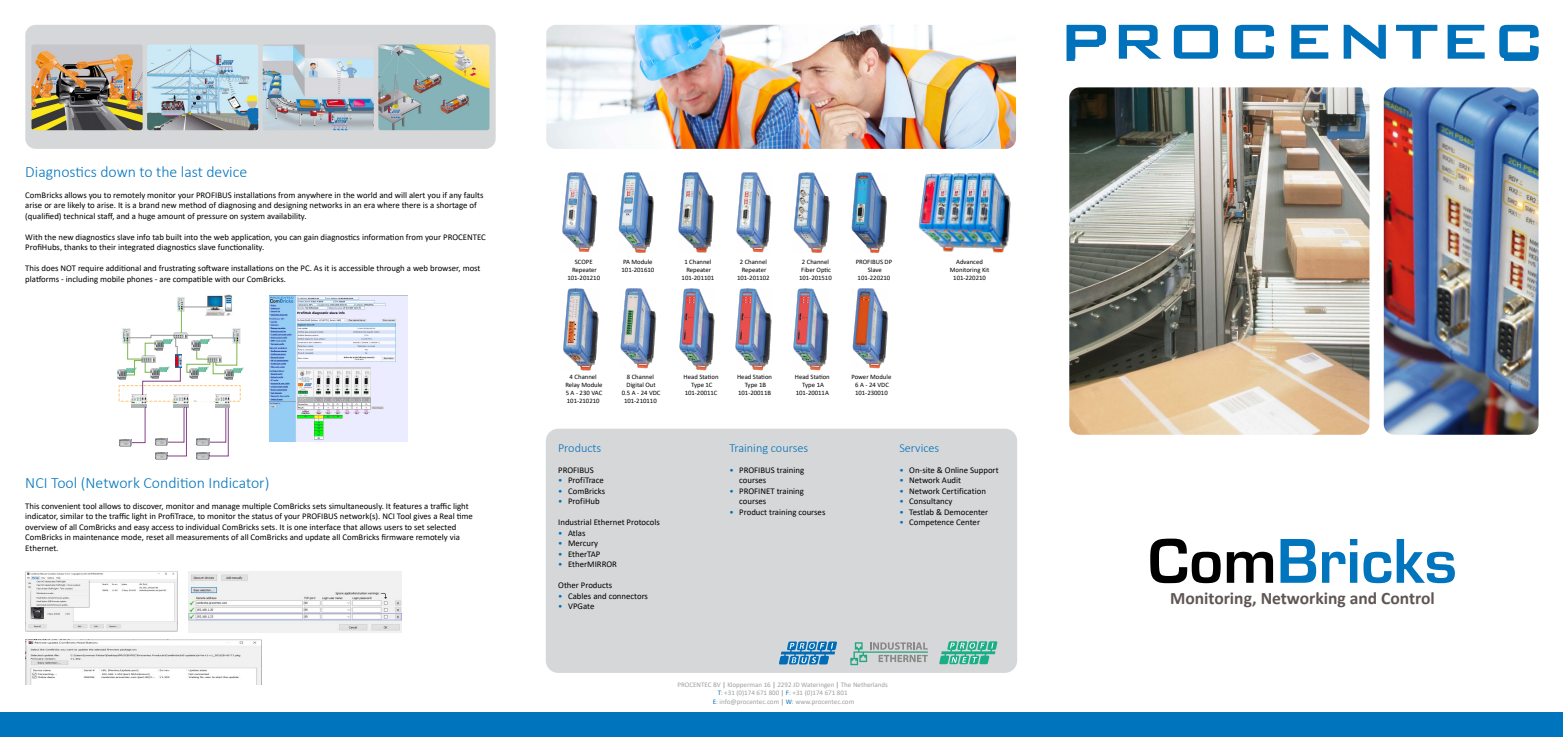
<style>
.page{position:relative;width:1563px;height:737px;background:#fff}
.page>*{position:absolute;margin:0;border:0;box-sizing:border-box;transform-origin:0 0}
.t1{font:700 65.62px "Eurostile";color:#0075bd}
.t2{font:700 17.5px "Calibri";color:#5f5654}
.t3{font:300 15.75px "Calibri";color:#0075bd}
.t4{font:300 12.25px "Calibri";color:#0071bb}
.t5{font:8.75px/10.5px "Calibri";color:#000}
.t6{font:7px/8.8px "Calibri";color:#9d9fa2;text-align:center}
.t7{font:6.74px/8px "Calibri";color:#000;text-align:center}
.s1{color:#0071bb}
.s2{font-weight:700}
.s3{color:#0072bc}
.s4{color:#000}
</style>
<div class="page">
<div style="left:1034px;top:712px;width:529px;height:25px;background:#0075bd"></div>
<div style="left:0;top:712px;width:528px;height:25px;background:#0075bd"></div>
<div style="left:513px;top:712px;width:536px;height:25px;background:#0075bd"></div>
<div style="left:25px;top:25px;width:471px;height:124px;background:#d5d7d8;border-radius:11px"></div>
<svg style="left:1067px;top:25px;width:39px;height:34px"></svg>
<svg style="left:1119px;top:25px;width:42px;height:34px"></svg>
<svg style="left:1174px;top:25px;width:44px;height:34px"></svg>
<svg style="left:1235px;top:25px;width:39px;height:34px"></svg>
<svg style="left:1291px;top:25px;width:37px;height:34px"></svg>
<svg style="left:1343px;top:25px;width:43px;height:34px"></svg>
<svg style="left:1396px;top:25px;width:41px;height:34px"></svg>
<svg style="left:1447px;top:25px;width:37px;height:34px"></svg>
<svg style="left:1499px;top:25px;width:39px;height:34px"></svg>
<img style="left:269px;top:295px;width:139px;height:146px">
<img style="left:25px;top:571px;width:153px;height:61px">
<img style="left:188px;top:571px;width:213px;height:61px">
<img style="left:25px;top:639px;width:236px;height:45px">
<img style="left:918px;top:172px;width:93px;height:81px">
<img style="left:117px;top:369px;width:2px;height:11px">
<img style="left:177px;top:297px;width:8px;height:10px">
<img style="left:131px;top:402px;width:15px;height:6px">
<img style="left:173px;top:402px;width:15px;height:6px">
<img style="left:215px;top:402px;width:15px;height:6px">
<svg style="left:119px;top:408px;width:27px;height:38px"></svg>
<svg style="left:155px;top:408px;width:32px;height:51px"></svg>
<svg style="left:197px;top:408px;width:32px;height:51px"></svg>
<img style="left:206px;top:294px;width:26px;height:13px">
<svg style="left:119px;top:307px;width:122px;height:95px"></svg>
<img style="left:176px;top:354px;width:6px;height:14px">
<img style="left:1069px;top:87px;width:300px;height:348px">
<img style="left:1383px;top:87px;width:155px;height:348px">
<img style="left:678px;top:172px;width:36px;height:80px">
<img style="left:736px;top:172px;width:35px;height:80px">
<img style="left:621px;top:289px;width:35px;height:79px">
<img style="left:794px;top:172px;width:35px;height:80px">
<img style="left:679px;top:289px;width:36px;height:82px">
<img style="left:851px;top:172px;width:36px;height:80px">
<img style="left:853px;top:289px;width:35px;height:79px">
<img style="left:562px;top:172px;width:36px;height:80px">
<img style="left:619px;top:172px;width:35px;height:80px">
<img style="left:563px;top:289px;width:35px;height:82px">
<img style="left:793px;top:289px;width:36px;height:82px">
<img style="left:147px;top:44px;width:111px;height:86px">
<img style="left:378px;top:44px;width:111px;height:86px">
<img style="left:263px;top:44px;width:111px;height:86px">
<img style="left:32px;top:45px;width:111px;height:85px">
<img style="left:546px;top:25px;width:470px;height:124px">
<img style="left:736px;top:289px;width:35px;height:82px">
<div style="left:546px;top:428px;width:471px;height:245px;background:#d5d7d8;border-radius:12px"></div>
<svg style="left:939px;top:641px;width:58px;height:23px"></svg>
<svg style="left:850px;top:642px;width:78px;height:23px"></svg>
<svg style="left:779px;top:641px;width:58px;height:23px"></svg>
<h3 class="t3" style="left:25px;top:162px;width:223px">Diagnostics down to the last device</h3>
<p class="t5" style="left:25px;top:189px;width:460px">ComBricks allows you to remotely monitor your PROFIBUS installations from anywhere in the world and will alert you if any faults arise or are likely to arise. It is a brand new method of diagnosing and designing networks in an era where there is a shortage of (qualified) technical staff, and a huge amount of pressure on system availability.</p>
<p class="t5" style="left:25px;top:231px;width:462px">With the new diagnostics slave info tab built into the web application, you can gain diagnostics information from your PROCENTEC<br>ProfiHubs, thanks to their integrated diagnostics slave functionality.</p>
<p class="t5" style="left:25px;top:263px;width:457px">This does NOT require additional and frustrating software installations on the PC. As it is accessible through a web browser, most platforms - including mobile phones - are compatible with our ComBricks.</p>
<h3 class="t3" style="left:25px;top:473px;width:246px">NCI Tool (Network Condition Indicator)</h3>
<p class="t5" style="left:25px;top:500px;width:449px">This convenient tool allows to discover, monitor and manage multiple ComBricks sets simultaneously. It features a traffic light indicator, similar to the traffic light in ProfiTrace, to monitor the status of your PROFIBUS network(s). NCI Tool gives a Real time overview of all ComBricks and easy access to individual ComBricks sets. It is one interface that allows users to set selected ComBricks in maintenance mode, reset all measurements of all ComBricks and update all ComBricks firmware remotely via Ethernet.</p>
<p class="t7" style="left:567px;top:257px;width:34px">SCOPE<br>Repeater<br>101-201210</p>
<p class="t7" style="left:621px;top:257px;width:34px;text-align:left">PA Module<br>101-201610</p>
<p class="t7" style="left:681px;top:257px;width:34px">1 Channel<br>Repeater<br>101-201101</p>
<p class="t7" style="left:737px;top:257px;width:34px">2 Channel<br>Repeater<br>101-201102</p>
<p class="t7" style="left:799px;top:257px;width:34px">2 Channel<br>Fiber Optic<br>101-201510</p>
<p class="t7" style="left:856px;top:257px;width:38px">PROFIBUS DP<br>Slave<br>101-220210</p>
<p class="t7" style="left:565px;top:373px;width:39px">4 Channel<br>Relay Module<br>5 A - 230 VAC<br>101-210210</p>
<p class="t7" style="left:622px;top:373px;width:40px">8 Channel<br>Digital Out<br>0.5 A - 24 VDC<br>101-210110</p>
<p class="t7" style="left:683px;top:373px;width:36px">Head Station<br>Type 1C<br>101-20011C</p>
<p class="t7" style="left:851px;top:373px;width:41px">Power Module<br>6 A - 24 VDC<br>101-230010</p>
<p class="t7" style="left:795px;top:373px;width:36px">Head Station<br>Type 1A<br>101-20011A</p>
<p class="t7" style="left:737px;top:373px;width:36px">Head Station<br>Type 1B<br>101-20011B</p>
<p class="t7" style="left:950px;top:257px;width:41px">Advanced<br>Monitoring Kit<br>101-220210</p>
<h3 class="t4" style="left:558px;top:440px;width:45px">Products</h3>
<p class="t5" style="left:558px;top:464px;width:37px">PROFIBUS</p>
<p class="t5" style="left:558px;top:475px;width:47px"><span class="s1">•</span> ProfiTrace</p>
<p class="t5" style="left:558px;top:485px;width:49px"><span class="s1">•</span> ComBricks</p>
<p class="t5" style="left:558px;top:496px;width:43px"><span class="s1">•</span> ProfiHub</p>
<p class="t5" style="left:558px;top:517px;width:103px">Industrial Ethernet Protocols</p>
<p class="t5" style="left:558px;top:527px;width:29px"><span class="s1">•</span> Atlas</p>
<p class="t5" style="left:558px;top:538px;width:42px"><span class="s1">•</span> Mercury</p>
<p class="t5" style="left:558px;top:548px;width:44px"><span class="s1">•</span> EtherTAP</p>
<p class="t5" style="left:558px;top:559px;width:60px"><span class="s1">•</span> EtherMIRROR</p>
<p class="t5" style="left:558px;top:580px;width:55px">Other Products</p>
<p class="t5" style="left:558px;top:590px;width:91px"><span class="s1">•</span> Cables and connectors</p>
<p class="t5" style="left:558px;top:601px;width:38px"><span class="s1">•</span> VPGate</p>
<h3 class="t4" style="left:729px;top:440px;width:80px">Training courses</h3>
<p class="t5" style="left:739px;top:464px;width:66px;text-indent:-10px"><span class="s1">•</span> PROFIBUS training courses</p>
<p class="t5" style="left:739px;top:485px;width:66px;text-indent:-10px"><span class="s1">•</span> PROFINET training courses</p>
<p class="t5" style="left:729px;top:506px;width:98px"><span class="s1">•</span> Product training courses</p>
<h3 class="t4" style="left:899px;top:440px;width:42px">Services</h3>
<p class="t5" style="left:899px;top:464px;width:101px"><span class="s1">•</span> On-site &amp; Online Support</p>
<p class="t5" style="left:899px;top:475px;width:63px"><span class="s1">•</span> Network Audit</p>
<p class="t5" style="left:899px;top:485px;width:88px"><span class="s1">•</span> Network Certification</p>
<p class="t5" style="left:899px;top:496px;width:55px"><span class="s1">•</span> Consultancy</p>
<p class="t5" style="left:899px;top:506px;width:90px"><span class="s1">•</span> Testlab &amp; Democenter</p>
<p class="t5" style="left:899px;top:517px;width:82px"><span class="s1">•</span> Competence Center</p>
<p class="t6" style="left:677px;top:680px;width:212px">PROCENTEC BV <span class="s2">|</span> Klopperman 16 <span class="s2">|</span> 2292 JD Wateringen <span class="s2">|</span> The Netherlands<br><span class="s3">T</span>: +31 (0)174 671 800 <span class="s2">|</span> <span class="s3">F</span>: +31 (0)174 671 801<br><span class="s3">E</span>: info@procentec.com <span class="s2">|</span> <span class="s3">W</span>: www.procentec.com</p>
<h1 class="t1" style="left:1148px;top:514px;width:311px"><span class="s4">Com</span>Bricks</h1>
<h2 class="t2" style="left:1170px;top:585px;width:266px">Monitoring, Networking and Control</h2>
</div>
